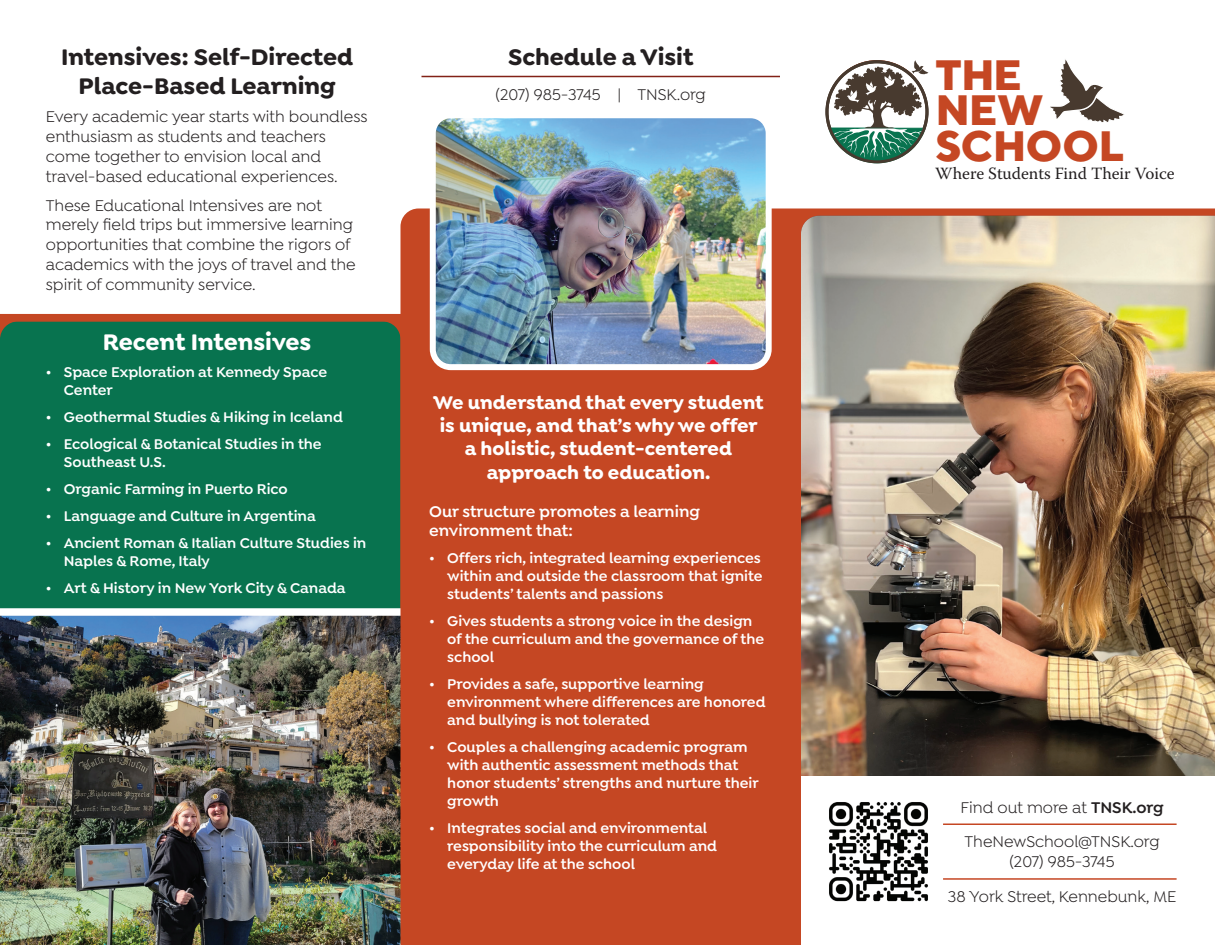
<style>
.page{position:relative;width:1215px;height:945px;background:#fff}
.page>*{position:absolute;margin:0;border:0;box-sizing:border-box;transform-origin:0 0}
.t1{font:800 42.45px/35.4px "TT Norms";letter-spacing:-.01em;color:#c54723}
.t2{font:700 24px/28.8px "Isidora Soft";color:#231f20;text-align:center}
.t3{font:700 24px "Isidora Soft";color:#fff}
.t4{font:700 19.5px/23.4px "Isidora Soft";color:#fff;text-align:center}
.t5{font:17.1px "Warnock Pro";color:#231f20}
.t6{font:16.5px/19.8px "Isidora Soft";color:#231f20}
.t7{font:600 16.5px/19.8px "Isidora Soft";color:#fff}
.t8{font:600 15px/18px "Isidora Soft";color:#fff}
.s1{font-weight:600}
</style>
<div class="page">
<div style="left:0;top:321px;width:400px;height:624px;background:#08734f;border-radius:18px"></div>
<img style="left:0;top:608px;width:401px;height:337px">
<svg style="left:0;top:75px;width:780px;height:246px"></svg>
<div style="left:401px;top:208px;width:814px;height:737px;background:#c54723"></div>
<hr style="left:422px;top:76px;width:358px;height:1px;background:#822217">
<img style="left:433px;top:115px;width:336px;height:252px">
<div style="left:430px;top:112px;width:342px;height:258px;border:6px solid #fff;border-radius:18px"></div>
<svg style="left:1050px;top:59px;width:74px;height:64px"></svg>
<svg style="left:825px;top:60px;width:104px;height:104px"></svg>
<img style="left:801px;top:216px;width:414px;height:560px">
<div style="left:801px;top:776px;width:414px;height:169px;background:#fff"></div>
<img style="left:829px;top:802px;width:99px;height:100px">
<hr style="left:943px;top:824px;width:234px;height:1px;background:#c54723">
<hr style="left:943px;top:878px;width:234px;height:2px;background:#c54723">
<h2 class="t2" style="left:61px;top:42px;width:294px">Intensives: Self-Directed<br>Place-Based Learning</h2>
<p class="t6" style="left:46px;top:107px;width:323px">Every academic year starts with boundless enthusiasm as students and teachers come together to envision local and travel-based educational experiences.</p>
<p class="t6" style="left:46px;top:195px;width:311px">These Educational Intensives are not merely field trips but immersive learning opportunities that combine the rigors of academics with the joys of travel and the spirit of community service.</p>
<h2 class="t3" style="left:103px;top:327px;width:210px">Recent Intensives</h2>
<p class="t8" style="left:64px;top:363px;width:265px;text-indent:-18px">• Space Exploration at Kennedy Space<br>Center</p>
<p class="t8" style="left:46px;top:408px;width:298px">• Geothermal Studies &amp; Hiking in Iceland</p>
<p class="t8" style="left:64px;top:435px;width:259px;text-indent:-18px">• Ecological &amp; Botanical Studies in the<br>Southeast U.S.</p>
<p class="t8" style="left:46px;top:480px;width:243px">• Organic Farming in Puerto Rico</p>
<p class="t8" style="left:46px;top:507px;width:271px">• Language and Culture in Argentina</p>
<p class="t8" style="left:64px;top:534px;width:304px;text-indent:-18px">• Ancient Roman &amp; Italian Culture Studies in<br>Naples &amp; Rome, Italy</p>
<p class="t8" style="left:46px;top:579px;width:301px">• Art &amp; History in New York City &amp; Canada</p>
<h2 class="t2" style="left:508px;top:42px;width:187px">Schedule a Visit</h2>
<p class="t6" style="left:496px;top:84px;width:212px">(207) 985-3745 | TNSK.org</p>
<h3 class="t4" style="left:433px;top:390px;width:332px">We understand that every student is unique, and that’s why we offer a holistic, student-centered approach to education.</h3>
<p class="t7" style="left:429px;top:501px;width:272px">Our structure promotes a learning environment that:</p>
<p class="t8" style="left:447px;top:549px;width:317px;text-align:justify;text-indent:-18px">• Offers rich, integrated learning experiences within and outside the classroom that ignite students’ talents and passions</p>
<p class="t8" style="left:447px;top:612px;width:319px;text-indent:-18px">• Gives students a strong voice in the design of the curriculum and the governance of the school</p>
<p class="t8" style="left:447px;top:675px;width:320px;text-indent:-18px">• Provides a safe, supportive learning environment where differences are honored and bullying is not tolerated</p>
<p class="t8" style="left:447px;top:738px;width:313px;text-indent:-18px">• Couples a challenging academic program with authentic assessment methods that honor students’ strengths and nurture their growth</p>
<p class="t8" style="left:447px;top:819px;width:271px;text-indent:-18px">• Integrates social and environmental responsibility into the curriculum and everyday life at the school</p>
<h1 class="t1" style="left:935px;top:56px;width:190px">THE<br>NEW<br>SCHOOL</h1>
<p class="t5" style="left:935px;top:163px;width:241px">Where Students Find Their Voice</p>
<p class="t6" style="left:960px;top:790px;width:205px;line-height:34.8px">Find out more at <span class="s1">TNSK.org<br></span>TheNewSchool@TNSK.org</p>
<p class="t6" style="left:948px;top:844px;width:230px;line-height:34.8px;text-align:center">(207) 985-3745<br>38 York Street, Kennebunk, ME</p>
</div>
